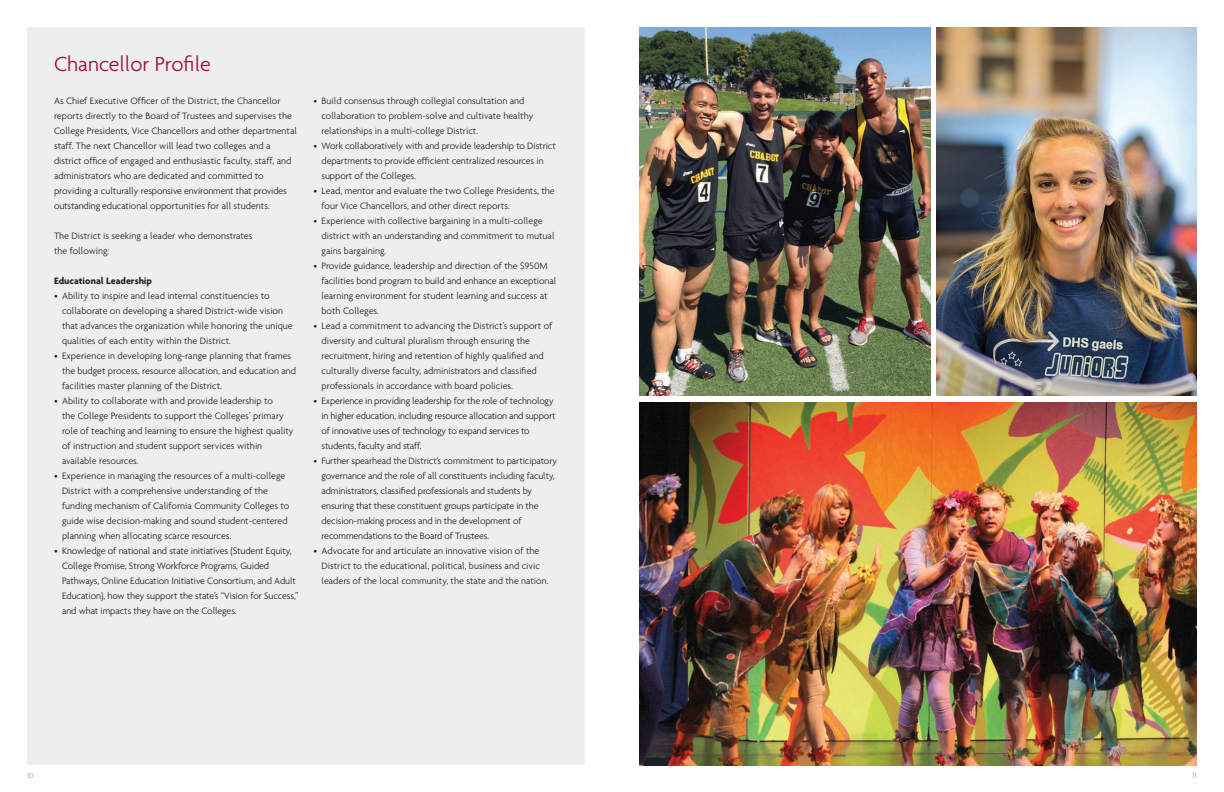
<style>
.page{position:relative;width:1224px;height:792px;background:#fff}
.page>*{position:absolute;margin:0;border:0;box-sizing:border-box;transform-origin:0 0}
.t1{font:300 22px "Agenda";color:#a30a34}
.t2{font:300 10px/15px "Agenda";color:#231f20}
.t3{font:300 10px/15px "Agenda";letter-spacing:-.02em;color:#231f20}
.t4{font:700 10px "Agenda";color:#231f20}
.t5{font:300 8px "Agenda";color:#939598}
</style>
<div class="page">
<div style="left:27px;top:27px;width:558px;height:738px;background:#eeeeef"></div>
<img style="left:639px;top:27px;width:292px;height:369px">
<img style="left:937px;top:27px;width:260px;height:369px">
<img style="left:639px;top:402px;width:558px;height:363px">
<p class="t1" style="left:54px;top:51px;width:158px">Chancellor Profle</p>
<p class="t2" style="left:54px;top:93px;width:245px">As Chief Executive Offcer of the District, the Chancellor reports directly to the Board of Trustees and supervises the College Presidents, Vice Chancellors and other departmental staff. The next Chancellor will lead two colleges and a district offce of engaged and enthusiastic faculty, staff, and administrators who are dedicated and committed to providing a culturally responsive environment that provides outstanding educational opportunities for all students.</p>
<p class="t2" style="left:54px;top:228px;width:200px">The District is seeking a leader who demonstrates the following:</p>
<h5 class="t4" style="left:54px;top:274px;width:100px">Educational Leadership</h5>
<p class="t2" style="left:62px;top:288px;width:232px;text-indent:-8px">• Ability to inspire and lead internal constituencies to collaborate on developing a shared District-wide vision that advances the organization while honoring the unique qualities of each entity within the District.</p>
<p class="t2" style="left:62px;top:348px;width:236px;text-indent:-8px">• Experience in developing long-range planning that frames the budget process, resource allocation, and education and facilities master planning of the District.</p>
<p class="t2" style="left:62px;top:393px;width:233px;text-indent:-8px">• Ability to collaborate with and provide leadership to<br>the College Presidents to support the Colleges’ primary role of teaching and learning to ensure the highest quality of instruction and student support services within available resources.</p>
<p class="t2" style="left:62px;top:468px;width:229px;text-indent:-8px">• Experience in managing the resources of a multi-college District with a comprehensive understanding of the funding mechanism of California Community Colleges to guide wise decision-making and sound student-centered planning when allocating scarce resources.</p>
<p class="t2" style="left:62px;top:543px;width:238px;text-indent:-8px">• Knowledge of national and state initiatives (Student Equity, College Promise, Strong Workforce Programs, Guided Pathways, Online Education Initiative Consortium, and Adult Education), how they support the state’s “Vision for Success,” and what impacts they have on the Colleges.</p>
<p class="t2" style="left:321px;top:93px;width:214px;text-indent:-8px">• Build consensus through collegial consultation and collaboration to problem-solve and cultivate healthy relationships in a multi-college District.</p>
<p class="t2" style="left:321px;top:138px;width:236px;text-indent:-8px">• Work collaboratively with and provide leadership to District departments to provide effcient centralized resources in support of the Colleges.</p>
<p class="t2" style="left:321px;top:183px;width:235px;text-indent:-8px">• Lead, mentor and evaluate the two College Presidents, the four Vice Chancellors, and other direct reports.</p>
<p class="t2" style="left:321px;top:213px;width:235px;text-indent:-8px">• Experience with collective bargaining in a multi-college district with an understanding and commitment to mutual gains bargaining.</p>
<p class="t2" style="left:321px;top:258px;width:236px;text-indent:-8px">• Provide guidance, leadership and direction of the $950M facilities bond program to build and enhance an exceptional learning environment for student learning and success at both Colleges.</p>
<p class="t2" style="left:321px;top:318px;width:233px;text-indent:-8px">• Lead a commitment to advancing the District’s support of diversity and cultural pluralism through ensuring the recruitment, hiring and retention of highly qualifed and culturally diverse faculty, administrators and classifed professionals in accordance with board policies.</p>
<p class="t3" style="left:321px;top:393px;width:236px;text-indent:-8px">• Experience in providing leadership for the role of technology in higher education, including resource allocation and support of innovative uses of technology to expand services to students, faculty and staff.</p>
<p class="t2" style="left:321px;top:453px;width:237px;text-indent:-8px">• Further spearhead the District’s commitment to participatory governance and the role of all constituents including faculty, administrators, classifed professionals and students by ensuring that these constituent groups participate in the decision-making process and in the development of recommendations to the Board of Trustees.</p>
<p class="t2" style="left:321px;top:543px;width:229px;text-indent:-8px">• Advocate for and articulate an innovative vision of the<br>District to the educational, political, business and civic leaders of the local community, the state and the nation.</p>
<p class="t5" style="left:27px;top:771px;width:8px">10</p>
<p class="t5" style="left:1192px;top:771px;width:6px">11</p>
</div>
